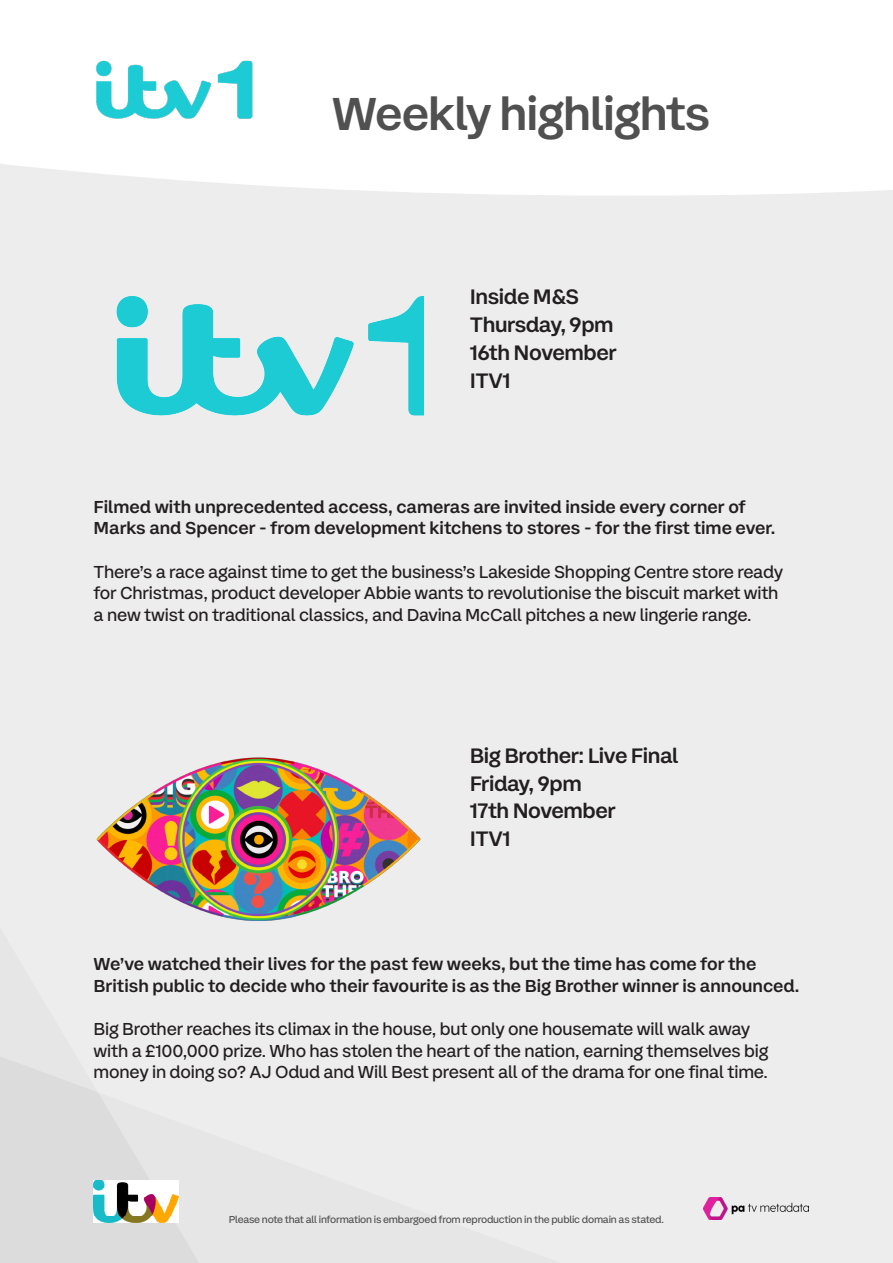
<style>
.page{position:relative;width:893px;height:1263px;background:#ededed}
.page>*{position:absolute;margin:0;border:0;box-sizing:border-box;transform-origin:0 0}
.t1{font:500 48px "ITV Display Sans";letter-spacing:-.02em;color:#505050}
.Programme_Heading{font:500 21.75px "ITV Display Sans";letter-spacing:-.02em;color:#231f20}
.Intro_Text{font:18px/21.6px "ITV Display Sans";letter-spacing:-.01em;color:#231f20}
.Intro_Text-2{font:500 18px/21.6px "ITV Display Sans";color:#231f20}
.t2{font:10.5px "ITV Display Sans";letter-spacing:-.02em;color:#505050}
</style>
<div class="page">
<svg style="left:0;top:1056px;width:199px;height:207px"></svg>
<img style="left:94px;top:1180px;width:85px;height:42px">
<div style="left:0;top:0;width:893px;height:196px;background:#fff"></div>
<img style="left:94px;top:57px;width:162px;height:65px">
<img style="left:116px;top:296px;width:307px;height:120px">
<img style="left:96px;top:757px;width:325px;height:164px">
<img style="left:704px;top:1197px;width:104px;height:22px">
<h1 class="t1" style="left:332px;top:83px;width:380px">Weekly highlights</h1>
<p class="Programme_Heading" style="left:470px;top:283px;width:111px">Inside M&amp;S</p>
<p class="Programme_Heading" style="left:470px;top:311px;width:145px">Thursday, 9pm</p>
<p class="Programme_Heading" style="left:470px;top:339px;width:148px">16th November</p>
<p class="Programme_Heading" style="left:470px;top:366px;width:42px">ITV1</p>
<p class="Intro_Text-2" style="left:94px;top:496px;width:654px">Filmed with unprecedented access, cameras are invited inside every corner of</p>
<p class="Intro_Text-2" style="left:94px;top:517px;width:683px">Marks and Spencer - from development kitchens to stores - for the first time ever.</p>
<p class="Intro_Text" style="left:94px;top:561px;width:691px">There’s a race against time to get the business’s Lakeside Shopping Centre store ready for Christmas, product developer Abbie wants to revolutionise the biscuit market with a new twist on traditional classics, and Davina McCall pitches a new lingerie range.</p>
<p class="Programme_Heading" style="left:470px;top:742px;width:210px">Big Brother: Live Final</p>
<p class="Programme_Heading" style="left:470px;top:769px;width:114px">Friday, 9pm</p>
<p class="Programme_Heading" style="left:470px;top:797px;width:147px">17th November</p>
<p class="Programme_Heading" style="left:470px;top:825px;width:42px">ITV1</p>
<p class="Intro_Text-2" style="left:94px;top:953px;width:707px">We’ve watched their lives for the past few weeks, but the time has come for the<br>British public to decide who their favourite is as the Big Brother winner is announced.</p>
<p class="Intro_Text" style="left:94px;top:1018px;width:676px">Big Brother reaches its climax in the house, but only one housemate will walk away with a £100,000 prize. Who has stolen the heart of the nation, earning themselves big money in doing so? AJ Odud and Will Best present all of the drama for one final time.</p>
<p class="t2" style="left:229px;top:1212px;width:437px">Please note that all information is embargoed from reproduction in the public domain as stated.</p>
</div>
